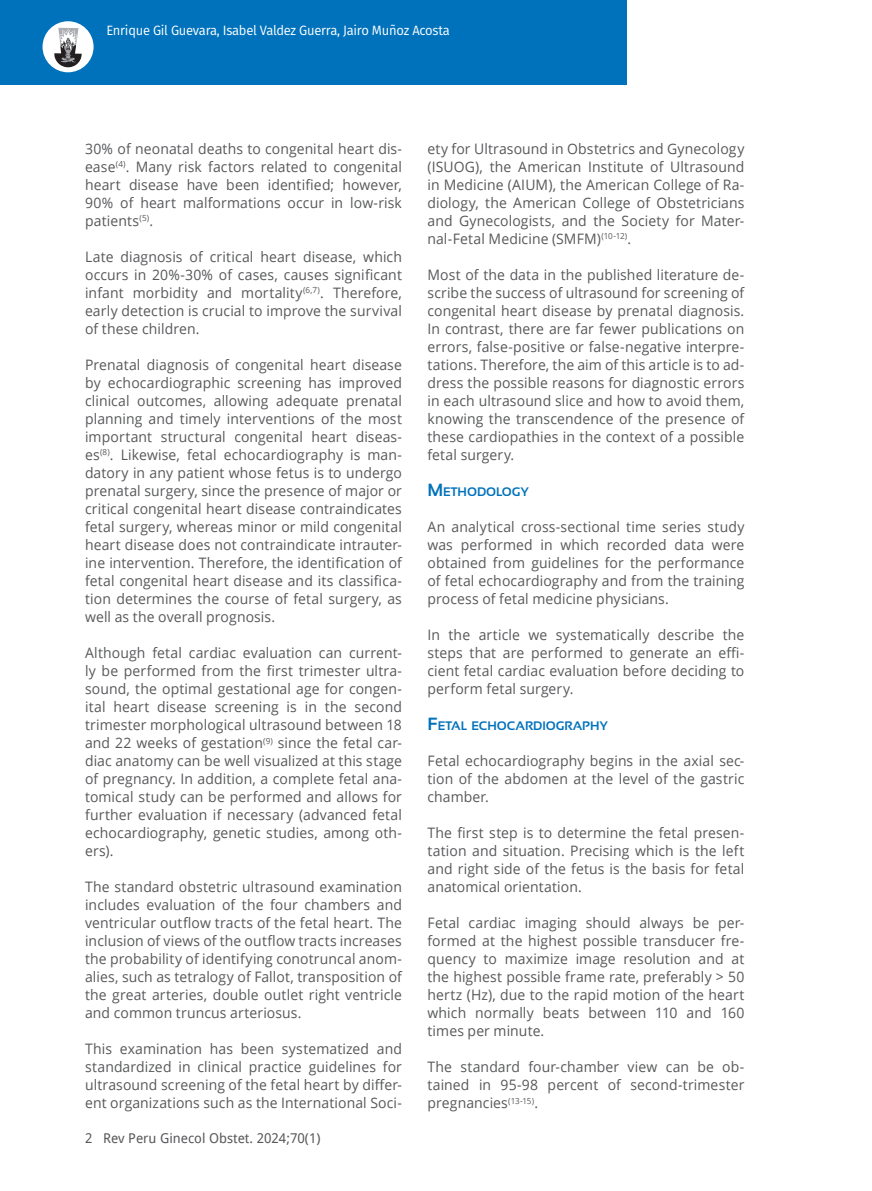
<style>
.page{position:relative;width:872px;height:1191px;background:#fff}
.page>*{position:absolute;margin:0;border:0;box-sizing:border-box;transform-origin:0 0}
.t1{font:14.4px/18px "Open Sans";letter-spacing:.01em;color:#57585a;text-align:justify}
.t2{font:13.5px "Fira Sans";letter-spacing:-.02em;color:#fff;scale:.96 1}
.t3{font:13.5px "Droid Sans";color:#57585a}
.t4{font:700 12.3px "Sansation";color:#0072bc}
.s1{font-size:17.7px}
</style>
<div class="page">
<div style="left:0;top:0;width:626px;height:85px;background:#0072bc"></div>
<div style="left:43px;top:21px;width:51px;height:51px;background:#fff;border-radius:50%"></div>
<svg style="left:54px;top:28px;width:28px;height:40px"></svg>
<p class="t2" style="left:106px;top:20px;width:359px">Enrique Gil Guevara, Isabel Valdez Guerra, Jairo Muñoz Acosta</p>
<p class="t1" style="left:85px;top:139px;width:318px">30% of neonatal deaths to congenital heart dis&shy;ease<sup>(4)</sup>. Many risk factors related to congenital heart disease have been identified; however, 90% of heart malformations occur in low-risk patients<sup>(5)</sup>.</p>
<p class="t1" style="left:85px;top:247px;width:318px">Late diagnosis of critical heart disease, which occurs in 20%-30% of cases, causes significant infant morbidity and mortality<sup>(6,7)</sup>. Therefore, early detection is crucial to improve the survival of these children.</p>
<p class="t1" style="left:85px;top:355px;width:318px">Prenatal diagnosis of congenital heart disease by echocardiographic screening has improved clinical outcomes, allowing adequate prenatal planning and timely interventions of the most important structural congenital heart diseas&shy;es<sup>(8)</sup>. Likewise, fetal echocardiography is man&shy;datory in any patient whose fetus is to undergo prenatal surgery, since the presence of major or critical congenital heart disease contraindicates fetal surgery, whereas minor or mild congenital heart disease does not contraindicate intrauter&shy;ine intervention. Therefore, the identification of fetal congenital heart disease and its classifica&shy;tion determines the course of fetal surgery, as well as the overall prognosis.</p>
<p class="t1" style="left:85px;top:643px;width:318px">Although fetal cardiac evaluation can current&shy;ly be performed from the first trimester ultra&shy;sound, the optimal gestational age for congen&shy;ital heart disease screening is in the second trimester morphological ultrasound between 18 and 22 weeks of gestation<sup>(9)</sup> since the fetal car&shy;diac anatomy can be well visualized at this stage of pregnancy. In addition, a complete fetal ana&shy;tomical study can be performed and allows for further evaluation if necessary (advanced fetal echocardiography, genetic studies, among oth&shy;ers).</p>
<p class="t1" style="left:85px;top:877px;width:318px">The standard obstetric ultrasound examination includes evaluation of the four chambers and ventricular outflow tracts of the fetal heart. The inclusion of views of the outflow tracts increases the probability of identifying conotruncal anom&shy;alies, such as tetralogy of Fallot, transposition of the great arteries, double outlet right ventricle and common truncus arteriosus.</p>
<p class="t1" style="left:85px;top:1039px;width:318px">This examination has been systematized and standardized in clinical practice guidelines for ultrasound screening of the fetal heart by differ&shy;ent organizations such as the International Soci-</p>
<p class="t3" style="left:85px;top:1128px;width:237px">2 Rev Peru Ginecol Obstet. 2024;70(1)</p>
<p class="t1" style="left:427px;top:139px;width:318px">ety for Ultrasound in Obstetrics and Gynecology (ISUOG), the American Institute of Ultrasound in Medicine (AIUM), the American College of Ra&shy;diology, the American College of Obstetricians and Gynecologists, and the Society for Mater&shy;nal-Fetal Medicine (SMFM)<sup>(10-12)</sup>.</p>
<p class="t1" style="left:427px;top:265px;width:318px">Most of the data in the published literature de&shy;scribe the success of ultrasound for screening of congenital heart disease by prenatal diagnosis.<br>In contrast, there are far fewer publications on errors, false-positive or false-negative interpre&shy;tations. Therefore, the aim of this article is to ad&shy;dress the possible reasons for diagnostic errors in each ultrasound slice and how to avoid them, knowing the transcendence of the presence of these cardiopathies in the context of a possible fetal surgery.</p>
<p class="t4" style="left:427px;top:485px;width:103px"><span class="s1">M</span>ETHODOLOGY</p>
<p class="t1" style="left:427px;top:517px;width:318px">An analytical cross-sectional time series study was performed in which recorded data were obtained from guidelines for the performance of fetal echocardiography and from the training process of fetal medicine physicians.</p>
<p class="t1" style="left:427px;top:625px;width:318px">In the article we systematically describe the steps that are performed to generate an effi&shy;cient fetal cardiac evaluation before deciding to perform fetal surgery.</p>
<p class="t4" style="left:427px;top:719px;width:181px"><span class="s1">F</span>ETAL ECHOCARDIOGRAPHY</p>
<p class="t1" style="left:427px;top:751px;width:318px">Fetal echocardiography begins in the axial sec&shy;tion of the abdomen at the level of the gastric chamber.</p>
<p class="t1" style="left:427px;top:823px;width:318px">The first step is to determine the fetal presen&shy;tation and situation. Precising which is the left and right side of the fetus is the basis for fetal anatomical orientation.</p>
<p class="t1" style="left:427px;top:913px;width:318px">Fetal cardiac imaging should always be per&shy;formed at the highest possible transducer fre&shy;quency to maximize image resolution and at the highest possible frame rate, preferably &gt; 50 hertz (Hz), due to the rapid motion of the heart which normally beats between 110 and 160 times per minute.</p>
<p class="t1" style="left:427px;top:1057px;width:318px">The standard four-chamber view can be ob&shy;tained in 95-98 percent of second-trimester pregnancies<sup>(13-15)</sup>.</p>
</div>
